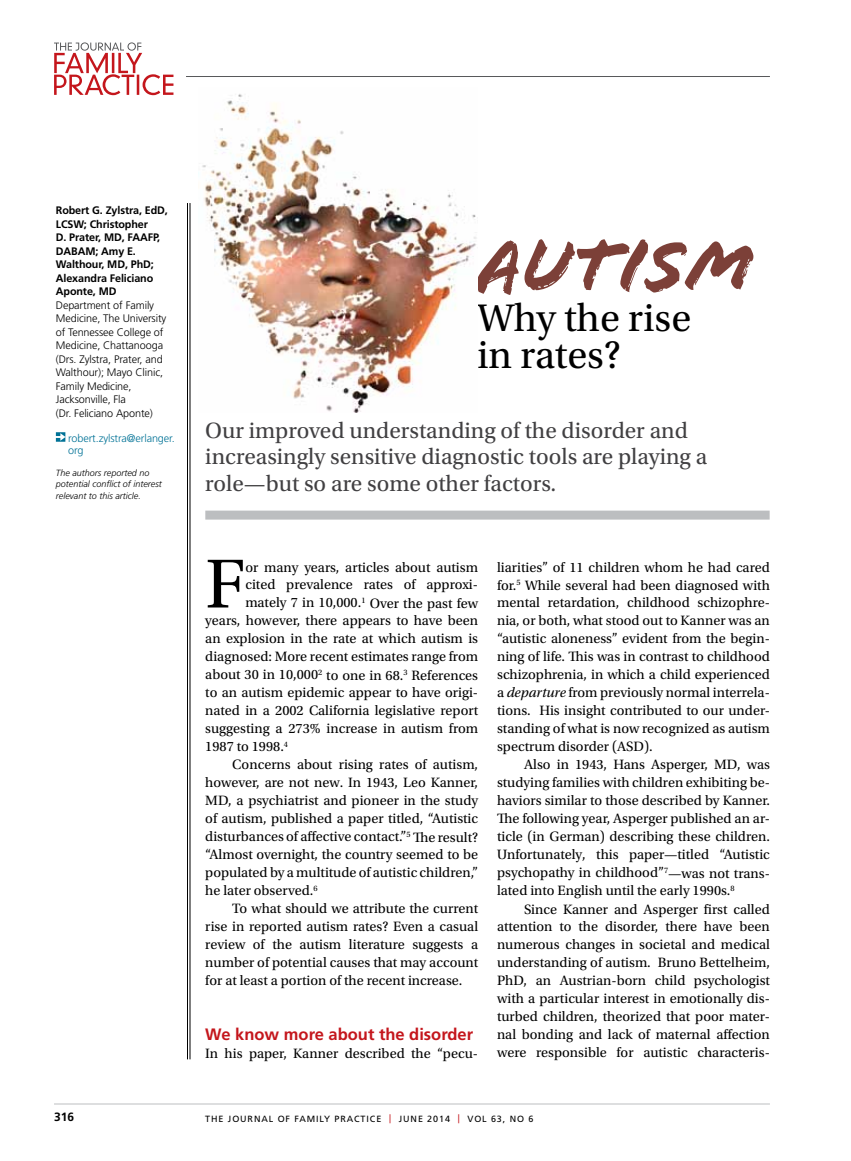
<style>
.page{position:relative;width:851px;height:1161px;background:#fff}
.page>*{position:absolute;margin:0;border:0;box-sizing:border-box;transform-origin:0 0}
.t1{font:78px "Flood Std";color:#7c4038}
.t2{font:73.05px "Utopia Std";color:#000}
.t3{font:40.5px/37.5px "Utopia Std";color:#000}
.t4{font:23.25px/26.2px "Utopia Std";color:#414042}
.t5{font:700 16.5px "Frutiger LT Std";color:#c4161c}
.t6{font:14.25px/18px "Utopia Std";color:#000;text-align:justify}
.t7{font:700 12px "Frutiger LT Std";color:#000}
.t8{font:300 10.8px/13.5px "Frutiger LT Std";letter-spacing:-.01em;color:#000}
.t9{font:700 10.8px/13.5px "Frutiger LT Std";letter-spacing:-.01em;color:#000}
.t10{font:300 10.8px/12px "Frutiger LT Std";letter-spacing:-.01em;color:#007296}
.t11{font:italic 300 9px/11.2px "Frutiger LT Std";color:#000}
.t12{font:9px "Frutiger LT Std";letter-spacing:.1em;color:#000}
.s1{font-style:italic}
.s2{color:#c4161c}
</style>
<div class="page">
<hr style="left:54px;top:1104px;width:716px;height:1px;background:#bcbec0">
<svg style="left:54px;top:42px;width:119px;height:53px"></svg>
<hr style="left:186px;top:76px;width:583px;height:1px;background:#58595b">
<hr style="left:190px;top:203px;width:1px;height:856px;background:#000">
<hr style="left:187px;top:203px;width:1px;height:856px;background:#000">
<div style="left:205px;top:511px;width:564px;height:9px;background:#bcbec0"></div>
<svg style="left:56px;top:432px;width:9px;height:10px"></svg>
<img style="left:202px;top:94px;width:275px;height:319px">
<p class="t9" style="left:56px;top:204px;width:113px">Robert G. Zylstra, EdD,<br>LCSW; Christopher<br>D. Prater, MD, FAAFP,<br>DABAM; Amy E.<br>Walthour, MD, PhD;<br>Alexandra Feliciano<br>Aponte, MD</p>
<p class="t8" style="left:56px;top:299px;width:112px">Department of Family<br>Medicine, The University of Tennessee College of<br>Medicine, Chattanooga (Drs. Zylstra, Prater, and<br>Walthour); Mayo Clinic,<br>Family Medicine,<br>Jacksonville, Fla<br>(Dr. Feliciano Aponte)</p>
<p class="t10" style="left:68px;top:432px;width:108px">robert.zylstra@erlanger. org</p>
<p class="t11" style="left:56px;top:468px;width:108px">The authors reported no potential conflict of interest relevant to this article.</p>
<h1 class="t1" style="left:477px;top:221px;width:279px">Autism</h1>
<h3 class="t3" style="left:477px;top:299px;width:215px">Why the rise in rates?</h3>
<h3 class="t4" style="left:205px;top:418px;width:503px">Our improved understanding of the disorder and increasingly sensitive diagnostic tools are playing a role—but so are some other factors.</h3>
<h2 class="t2" style="left:205px;top:544px;width:42px">F</h2>
<p class="t6" style="left:245px;top:558px;width:234px">or many years, articles about autism</p>
<p class="t6" style="left:245px;top:576px;width:234px">cited prevalence rates of approxi-</p>
<p class="t6" style="left:245px;top:594px;width:234px">mately 7 in 10,000.<sup>1</sup> Over the past few</p>
<p class="t6" style="left:205px;top:612px;width:274px">years, however, there appears to have been</p>
<p class="t6" style="left:205px;top:630px;width:274px">an explosion in the rate at which autism is</p>
<p class="t6" style="left:205px;top:648px;width:274px">diagnosed: More recent estimates range from</p>
<p class="t6" style="left:205px;top:666px;width:274px">about 30 in 10,000<sup>2</sup> to one in 68.<sup>3</sup> References</p>
<p class="t6" style="left:205px;top:684px;width:274px">to an autism epidemic appear to have origi-</p>
<p class="t6" style="left:205px;top:702px;width:274px">nated in a 2002 California legislative report</p>
<p class="t6" style="left:205px;top:720px;width:274px">suggesting a 273% increase in autism from</p>
<p class="t6" style="left:205px;top:738px;width:84px">1987 to 1998.<sup>4</sup></p>
<p class="t6" style="left:232px;top:756px;width:247px">Concerns about rising rates of autism,</p>
<p class="t6" style="left:205px;top:774px;width:274px">however, are not new. In 1943, Leo Kanner,</p>
<p class="t6" style="left:205px;top:792px;width:274px">MD, a psychiatrist and pioneer in the study</p>
<p class="t6" style="left:205px;top:810px;width:274px">of autism, published a paper titled, “Autistic</p>
<p class="t6" style="left:205px;top:828px;width:274px">disturbances of affective contact.”<sup>5</sup> The result?</p>
<p class="t6" style="left:205px;top:846px;width:274px">“Almost overnight, the country seemed to be</p>
<p class="t6" style="left:205px;top:864px;width:274px">populated by a multitude of autistic children,”</p>
<p class="t6" style="left:205px;top:882px;width:114px">he later observed.<sup>6</sup></p>
<p class="t6" style="left:232px;top:900px;width:247px">To what should we attribute the current</p>
<p class="t6" style="left:205px;top:918px;width:274px">rise in reported autism rates? Even a casual</p>
<p class="t6" style="left:205px;top:936px;width:274px">review of the autism literature suggests a</p>
<p class="t6" style="left:205px;top:954px;width:274px">number of potential causes that may account</p>
<p class="t6" style="left:205px;top:972px;width:258px">for at least a portion of the recent increase.</p>
<p class="t5" style="left:205px;top:1024px;width:269px">We know more about the disorder</p>
<p class="t6" style="left:205px;top:1044px;width:274px">In his paper, Kanner described the “pecu-</p>
<p class="t6" style="left:497px;top:558px;width:274px">liarities” of 11 children whom he had cared for.<sup>5</sup> While several had been diagnosed with mental retardation, childhood schizophre&shy;nia, or both, what stood out to Kanner was an “autistic aloneness” evident from the begin&shy;ning of life. This was in contrast to childhood schizophrenia, in which a child experienced a <span class="s1">departure</span> from previously normal interrela&shy;tions. His insight contributed to our under&shy;standing of what is now recognized as autism spectrum disorder (ASD).</p>
<p class="t6" style="left:497px;top:756px;width:274px;text-indent:27px">Also in 1943, Hans Asperger, MD, was studying families with children exhibiting be&shy;haviors similar to those described by Kanner.<br>The following year, Asperger published an ar&shy;ticle (in German) describing these children.<br>Unfortunately, this paper—titled “Autistic psychopathy in childhood”<sup>7</sup>—was not trans&shy;lated into English until the early 1990s.<sup>8</sup></p>
<p class="t6" style="left:497px;top:900px;width:274px;text-indent:27px">Since Kanner and Asperger first called attention to the disorder, there have been numerous changes in societal and medical understanding of autism. Bruno Bettelheim, PhD, an Austrian-born child psychologist with a particular interest in emotionally dis&shy;turbed children, theorized that poor mater&shy;nal bonding and lack of maternal affection were responsible for autistic characteris-</p>
<p class="t7" style="left:54px;top:1110px;width:22px">316</p>
<p class="t12" style="left:205px;top:1113px;width:205px">THE JOURNAL OF FAMILY PRACTICE <span class="s2">|</span> JUNE</p>
<p class="t12" style="left:427px;top:1113px;width:108px">2014 <span class="s2">|</span> VOL 63, NO 6</p>
</div>
